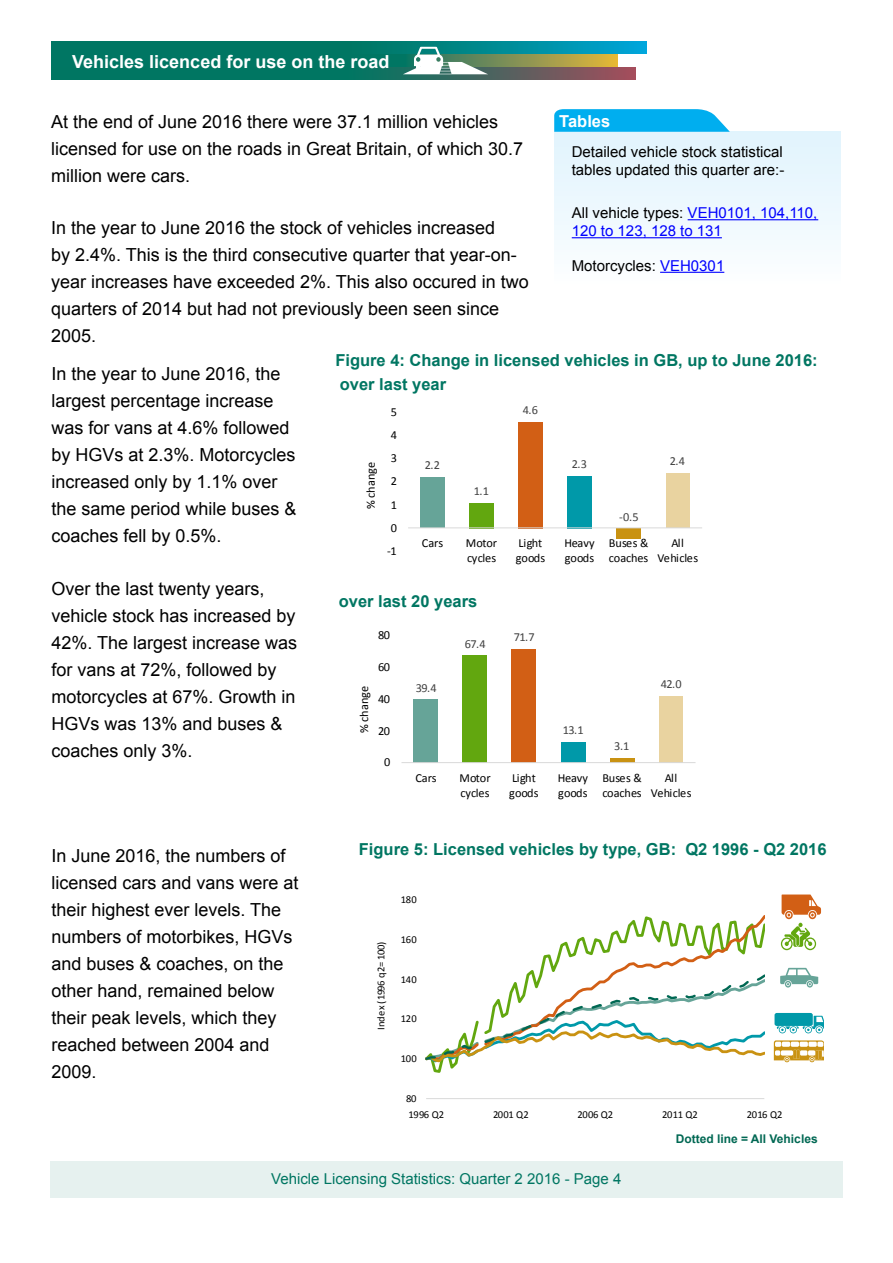
<style>
.page{position:relative;width:893px;height:1263px;background:#fff}
.page>*{position:absolute;margin:0;border:0;box-sizing:border-box;transform-origin:0 0}
.t1{font:18px/27px "Arial";color:#000}
.t2{font:700 18px "Arial";color:#fff}
.t3{font:700 16.5px "Arial";color:#007662}
.t4{font:700 16.5px "Arial";color:#fff}
.t5{font:15px/18px "Arial";color:#000}
.t6{font:15px/18px "Arial";color:#00f}
.t7{font:15px "Arial";color:#007662}
.t8{font:12.3px/14.7px "Calibri";letter-spacing:-.01em;color:#000}
.t9{font:12.3px "Calibri";letter-spacing:-.04em;color:#404040}
.t10{font:700 12px "Arial";color:#006853}
.t11{font:10.5px "Calibri";letter-spacing:-.04em;color:#000}
.t12{font:10.5px "Calibri";letter-spacing:-.015em;color:#000}
.s1{color:#000}
.s2{color:#00f}
</style>
<div class="page">
<div style="left:50px;top:1161px;width:792px;height:36px;background:#e6f1ef"></div>
<svg style="left:51px;top:54px;width:566px;height:13px;background:#2c815c"></svg>
<svg style="left:51px;top:41px;width:596px;height:13px;background:#00817d"></svg>
<svg style="left:51px;top:67px;width:584px;height:13px;background:#266d61"></svg>
<div style="left:554px;top:132px;width:286px;height:153px;background:linear-gradient(to bottom,#e0f3fd,#fafcff)"></div>
<svg style="left:554px;top:109px;width:176px;height:23px;background:#15b4f0"></svg>
<hr style="left:688px;top:219px;width:130px;height:1px;background:#00f">
<hr style="left:572px;top:237px;width:150px;height:1px;background:#00f">
<hr style="left:660px;top:272px;width:64px;height:1px;background:#00f">
<svg style="left:403px;top:47px;width:85px;height:27px"></svg>
<div style="left:420px;top:477px;width:25px;height:51px;background:#66a498"></div>
<div style="left:469px;top:503px;width:25px;height:25px;background:#62a70f"></div>
<div style="left:518px;top:422px;width:25px;height:106px;background:#d25f15"></div>
<div style="left:567px;top:476px;width:25px;height:52px;background:#0099a9"></div>
<div style="left:616px;top:528px;width:25px;height:11px;background:#c99212"></div>
<div style="left:666px;top:473px;width:23px;height:55px;background:#e9d3a0"></div>
<hr style="left:408px;top:527px;width:294px;height:1px;background:#d9d9d9">
<div style="left:413px;top:700px;width:25px;height:63px;background:#66a498"></div>
<div style="left:462px;top:656px;width:25px;height:107px;background:#62a70f"></div>
<div style="left:512px;top:649px;width:24px;height:114px;background:#d25f15"></div>
<div style="left:561px;top:742px;width:24px;height:21px;background:#0099a9"></div>
<div style="left:610px;top:758px;width:24px;height:5px;background:#c99212"></div>
<div style="left:659px;top:697px;width:24px;height:66px;background:#e9d3a0"></div>
<hr style="left:401px;top:762px;width:294px;height:1px;background:#d9d9d9">
<hr style="left:426px;top:1098px;width:338px;height:1px;background:#d9d9d9">
<svg style="left:529px;top:915px;width:236px;height:57px"></svg>
<svg style="left:426px;top:972px;width:339px;height:92px"></svg>
<svg style="left:774px;top:1013px;width:50px;height:20px"></svg>
<svg style="left:780px;top:968px;width:38px;height:19px"></svg>
<svg style="left:781px;top:894px;width:40px;height:56px"></svg>
<svg style="left:774px;top:1040px;width:50px;height:22px"></svg>
<p class="t2" style="left:72px;top:50px;width:319px">Vehicles licenced for use on the road</p>
<p class="t1" style="left:51px;top:108px;width:474px">At the end of June 2016 there were 37.1 million vehicles licensed for use on the roads in Great Britain, of which 30.7 million were cars.</p>
<p class="t1" style="left:51px;top:215px;width:479px">In the year to June 2016 the stock of vehicles increased<br>by 2.4%. This is the third consecutive quarter that year-on&shy;year increases have exceeded 2%. This also occured in two quarters of 2014 but had not previously been seen since 2005.</p>
<p class="t4" style="left:559px;top:110px;width:53px">Tables</p>
<p class="t5" style="left:572px;top:143px;width:214px">Detailed vehicle stock statistical tables updated this quarter are:-</p>
<p class="t6" style="left:572px;top:204px;width:247px"><span class="s1">All vehicle types:</span> VEH0101, 104,110,<br>120 to 123, 128 to 131</p>
<p class="t5" style="left:572px;top:257px;width:154px">Motorcycles: <span class="s2">VEH0301</span></p>
<p class="t1" style="left:51px;top:361px;width:247px">In the year to June 2016, the largest percentage increase was for vans at 4.6% followed by HGVs at 2.3%. Motorcycles increased only by 1.1% over the same period while buses &amp; coaches fell by 0.5%.</p>
<p class="t1" style="left:51px;top:575px;width:247px">Over the last twenty years, vehicle stock has increased by<br>42%. The largest increase was for vans at 72%, followed by motorcycles at 67%. Growth in<br>HGVs was 13% and buses &amp; coaches only 3%.</p>
<p class="t1" style="left:51px;top:842px;width:249px">In June 2016, the numbers of licensed cars and vans were at their highest ever levels. The numbers of motorbikes, HGVs and buses &amp; coaches, on the other hand, remained below their peak levels, which they reached between 2004 and<br>2009.</p>
<p class="t3" style="left:335px;top:350px;width:484px">Figure 4: Change in licensed vehicles in GB, up to June 2016:</p>
<p class="t3" style="left:340px;top:374px;width:108px">over last year</p>
<p class="t8" style="left:363px;top:509px;width:49px;rotate:-90deg">% change</p>
<p class="t8" style="left:391px;top:405px;width:8px">5</p>
<p class="t8" style="left:391px;top:428px;width:8px">4</p>
<p class="t8" style="left:391px;top:451px;width:8px">3</p>
<p class="t8" style="left:391px;top:474px;width:8px">2</p>
<p class="t8" style="left:391px;top:497px;width:8px">1</p>
<p class="t8" style="left:391px;top:520px;width:8px">0</p>
<p class="t8" style="left:387px;top:543px;width:11px">-1</p>
<p class="t9" style="left:425px;top:457px;width:17px">2.2</p>
<p class="t9" style="left:474px;top:483px;width:17px">1.1</p>
<p class="t9" style="left:523px;top:402px;width:17px">4.6</p>
<p class="t9" style="left:572px;top:456px;width:17px">2.3</p>
<p class="t9" style="left:619px;top:509px;width:21px">-0.5</p>
<p class="t9" style="left:670px;top:453px;width:17px">2.4</p>
<p class="t8" style="left:422px;top:536px;width:23px">Cars</p>
<p class="t8" style="left:466px;top:536px;width:33px">Motor cycles</p>
<p class="t8" style="left:516px;top:536px;width:31px">Light goods</p>
<p class="t8" style="left:564px;top:536px;width:32px">Heavy goods</p>
<p class="t8" style="left:609px;top:536px;width:41px">Buses &amp; coaches</p>
<p class="t8" style="left:657px;top:536px;width:42px;text-align:center">All<br>Vehicles</p>
<p class="t3" style="left:339px;top:590px;width:140px">over last 20 years</p>
<p class="t8" style="left:378px;top:628px;width:13px">80</p>
<p class="t8" style="left:378px;top:660px;width:13px">60</p>
<p class="t8" style="left:357px;top:733px;width:49px;rotate:-90deg">% change</p>
<p class="t8" style="left:378px;top:691px;width:13px">40</p>
<p class="t8" style="left:378px;top:723px;width:13px">20</p>
<p class="t8" style="left:384px;top:755px;width:8px">0</p>
<p class="t9" style="left:416px;top:680px;width:22px">39.4</p>
<p class="t9" style="left:465px;top:636px;width:22px">67.4</p>
<p class="t9" style="left:514px;top:629px;width:22px">71.7</p>
<p class="t9" style="left:563px;top:722px;width:22px">13.1</p>
<p class="t9" style="left:614px;top:738px;width:17px">3.1</p>
<p class="t9" style="left:661px;top:676px;width:22px">42.0</p>
<p class="t8" style="left:415px;top:771px;width:23px">Cars</p>
<p class="t8" style="left:459px;top:771px;width:33px">Motor cycles</p>
<p class="t8" style="left:509px;top:771px;width:31px">Light goods</p>
<p class="t8" style="left:558px;top:771px;width:32px">Heavy goods</p>
<p class="t8" style="left:602px;top:771px;width:41px">Buses &amp; coaches</p>
<p class="t8" style="left:651px;top:771px;width:42px;text-align:center">All<br>Vehicles</p>
<p class="t3" style="left:359px;top:839px;width:469px">Figure 5: Licensed vehicles by type, GB: Q2 1996 - Q2 2016</p>
<p class="t12" style="left:374px;top:1030px;width:89px;rotate:-90deg">Index (1996 q2= 100)</p>
<p class="t11" style="left:401px;top:893px;width:17px">180</p>
<p class="t11" style="left:401px;top:933px;width:17px">160</p>
<p class="t11" style="left:401px;top:972px;width:17px">140</p>
<p class="t11" style="left:401px;top:1012px;width:17px">120</p>
<p class="t11" style="left:401px;top:1052px;width:17px">100</p>
<p class="t11" style="left:406px;top:1091px;width:12px">80</p>
<p class="t11" style="left:408px;top:1108px;width:37px">1996 Q2</p>
<p class="t11" style="left:493px;top:1108px;width:37px">2001 Q2</p>
<p class="t11" style="left:578px;top:1108px;width:37px">2006 Q2</p>
<p class="t11" style="left:662px;top:1108px;width:37px">2011 Q2</p>
<p class="t11" style="left:747px;top:1108px;width:37px">2016 Q2</p>
<p class="t10" style="left:676px;top:1131px;width:143px">Dotted line = All Vehicles</p>
<p class="t7" style="left:271px;top:1169px;width:352px">Vehicle Licensing Statistics: Quarter 2 2016 - Page 4</p>
</div>
